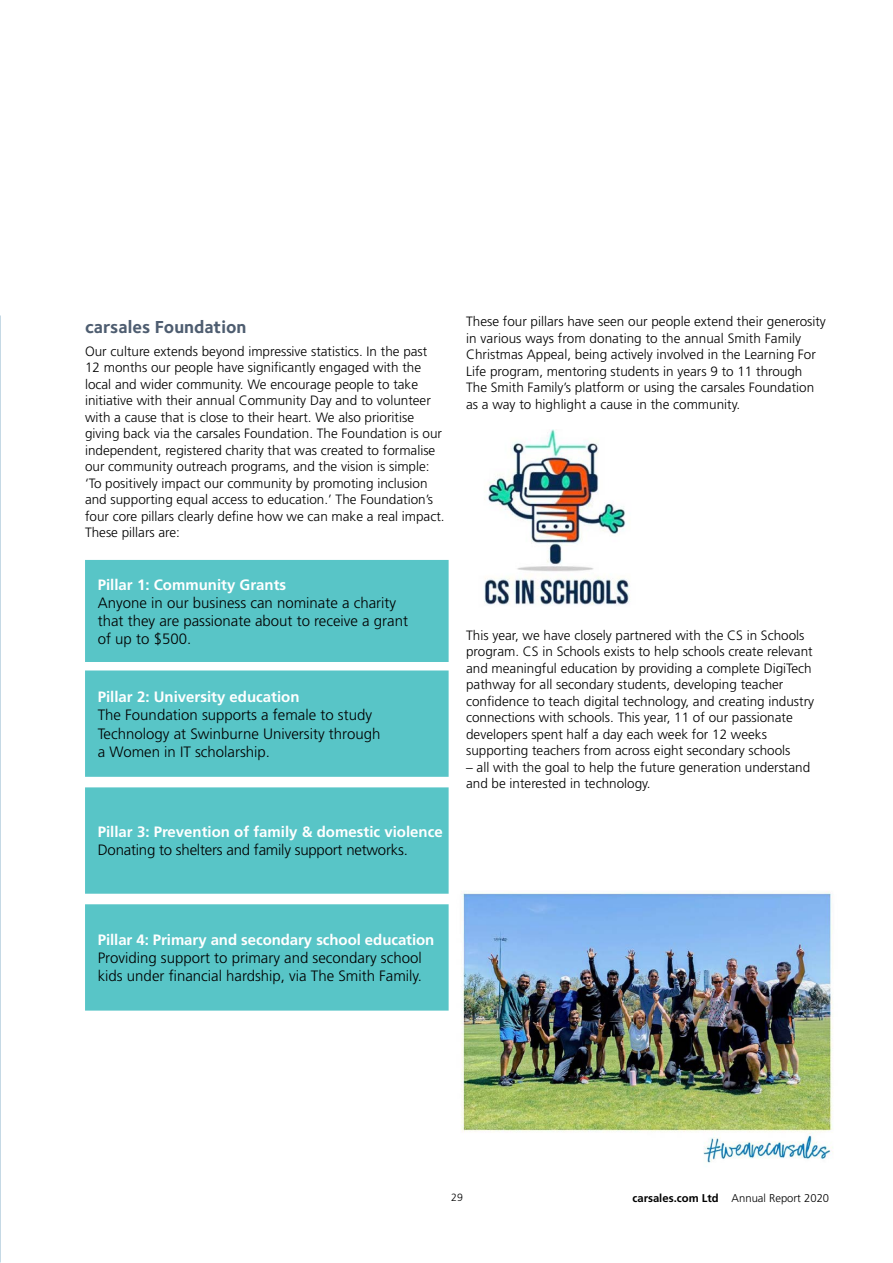
<style>
.page{position:relative;width:893px;height:1263px;background:#fff}
.page>*{position:absolute;margin:0;border:0;box-sizing:border-box;transform-origin:0 0}
.t1{font:700 18px "Foundry Sterling";color:#4e5d70}
.t2{font:300 15px/18px "Frutiger";color:#000}
.t3{font:700 15px "Frutiger";color:#fff}
.t4{font:300 13.5px/16.5px "Frutiger";color:#000}
.t5{font:300 11.25px "Frutiger";color:#000}
.t6{font:300 10.5px "Frutiger";color:#000}
.s1{font-weight:700}
</style>
<div class="page">
<img style="left:0;top:316px;width:1px;height:270px">
<img style="left:0;top:591px;width:1px;height:271px">
<img style="left:0;top:866px;width:1px;height:271px">
<img style="left:461px;top:891px;width:372px;height:272px">
<svg style="left:85px;top:560px;width:364px;height:450px;background:#63c8ca"></svg>
<img style="left:484px;top:429px;width:146px;height:176px">
<h1 class="t1" style="left:85px;top:316px;width:163px">carsales Foundation</h1>
<p class="t4" style="left:85px;top:343px;width:361px">Our culture extends beyond impressive statistics. In the past 12 months our people have significantly engaged with the local and wider community. We encourage people to take initiative with their annual Community Day and to volunteer with a cause that is close to their heart. We also prioritise giving back via the carsales Foundation. The Foundation is our independent, registered charity that was created to formalise our community outreach programs, and the vision is simple: ‘To positively impact our community by promoting inclusion and supporting equal access to education.’ The Foundation’s four core pillars clearly define how we can make a real impact.<br>These pillars are:</p>
<p class="t3" style="left:98px;top:576px;width:190px">Pillar 1: Community Grants</p>
<p class="t2" style="left:98px;top:594px;width:312px">Anyone in our business can nominate a charity that they are passionate about to receive a grant of up to $500.</p>
<p class="t3" style="left:98px;top:688px;width:203px">Pillar 2: University education</p>
<p class="t2" style="left:98px;top:706px;width:284px">The Foundation supports a female to study<br>Technology at Swinburne University through a Women in IT scholarship.</p>
<p class="t3" style="left:98px;top:823px;width:346px">Pillar 3: Prevention of family &amp; domestic violence</p>
<p class="t2" style="left:98px;top:841px;width:312px">Donating to shelters and family support networks.</p>
<p class="t4" style="left:466px;top:313px;width:361px">These four pillars have seen our people extend their generosity in various ways from donating to the annual Smith Family Christmas Appeal, being actively involved in the Learning For Life program, mentoring students in years 9 to 11 through The Smith Family’s platform or using the carsales Foundation as a way to highlight a cause in the community.</p>
<p class="t4" style="left:466px;top:627px;width:350px">This year, we have closely partnered with the CS in Schools program. CS in Schools exists to help schools create relevant and meaningful education by providing a complete DigiTech pathway for all secondary students, developing teacher confidence to teach digital technology, and creating industry connections with schools. This year, 11 of our passionate developers spent half a day each week for 12 weeks supporting teachers from across eight secondary schools</p>
<p class="t4" style="left:466px;top:759px;width:346px">– all with the goal to help the future generation understand and be interested in technology.</p>
<p class="t3" style="left:98px;top:931px;width:338px">Pillar 4: Primary and secondary school education</p>
<p class="t2" style="left:98px;top:949px;width:326px">Providing support to primary and secondary school kids under financial hardship, via The Smith Family.</p>
<p class="t6" style="left:451px;top:1191px;width:13px">29</p>
<p class="t5" style="left:632px;top:1191px;width:198px"><span class="s1">carsales.com Ltd</span> Annual Report 2020</p>
</div>
